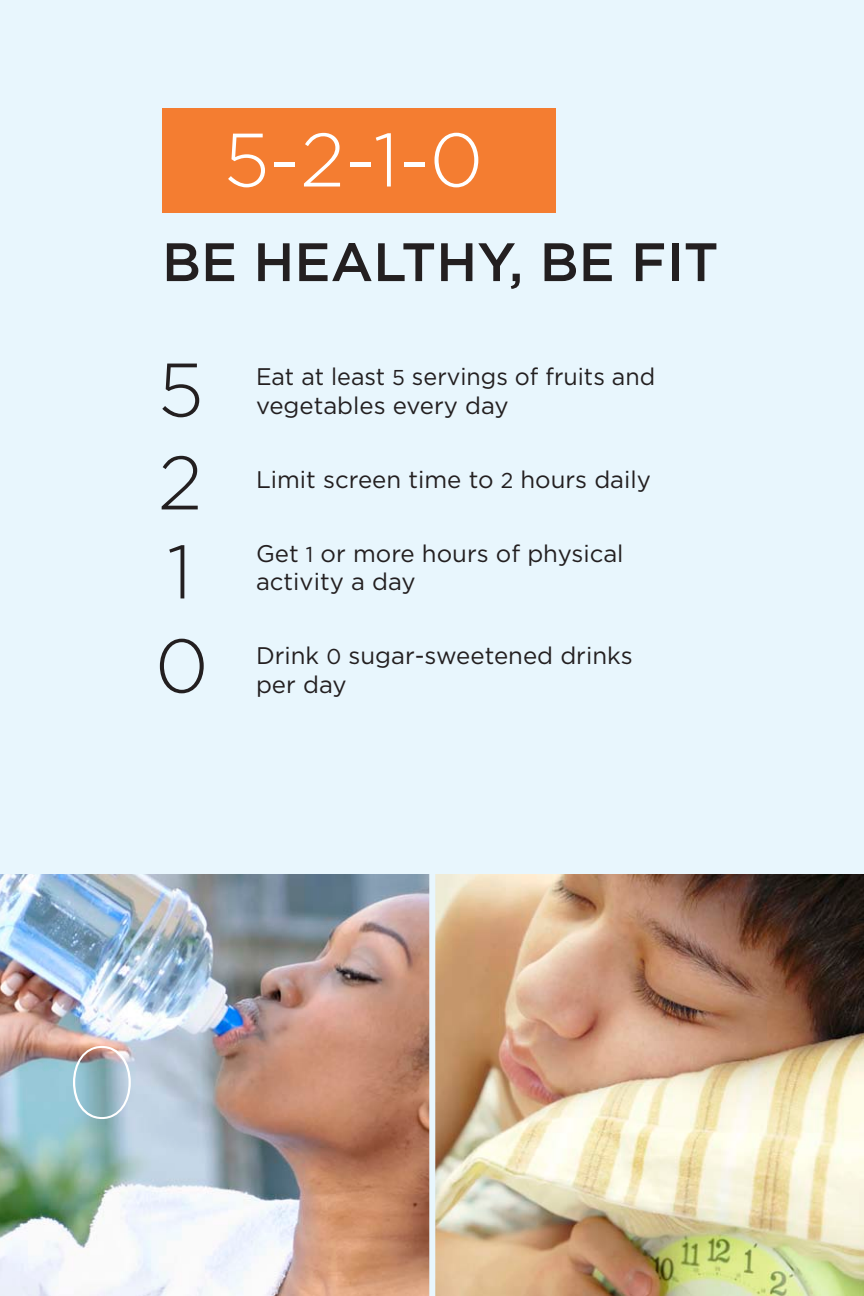
<style>
.page{position:relative;width:864px;height:1296px;background:#e8f6fd}
.page>*{position:absolute;margin:0;border:0;box-sizing:border-box;transform-origin:0 0}
.t1{font:100 101px "Gotham";color:#fff}
.t2{font:300 75.6px "Gotham";color:#fff}
.t3{font:300 75.6px "Gotham";color:#231f20}
.t4{font:500 54px "Gotham";color:#231f20}
.t5{font:24px/28.8px "Gotham";color:#231f20}
.s1{font-size:21.6px}
</style>
<div class="page">
<img style="left:0;top:874px;width:864px;height:422px">
<div style="left:162px;top:108px;width:394px;height:104px;background:#f47d31"></div>
<div style="left:429px;top:874px;width:6px;height:422px;background:#e8f6fd"></div>
<p class="t2" style="left:224px;top:112px;width:261px">5-2-1-0</p>
<p class="t4" style="left:162px;top:227px;width:558px">BE HEALTHY, BE FIT</p>
<p class="t3" style="left:158px;top:342px;width:47px">5</p>
<p class="t3" style="left:158px;top:435px;width:46px">2</p>
<p class="t3" style="left:167px;top:524px;width:27px">1</p>
<p class="t3" style="left:155px;top:618px;width:55px">0</p>
<p class="t5" style="left:256px;top:362px;width:401px">Eat at least <span class="s1">5</span> servings of fruits and vegetables every day</p>
<p class="t5" style="left:256px;top:464px;width:396px">Limit screen time to <span class="s1">2</span> hours daily</p>
<p class="t5" style="left:256px;top:538px;width:369px">Get <span class="s1">1</span> or more hours of physical activity a day</p>
<p class="t5" style="left:256px;top:641px;width:378px">Drink <span class="s1">0</span> sugar-sweetened drinks per day</p>
<p class="t1" style="left:66px;top:1020px;width:73px">0</p>
</div>
